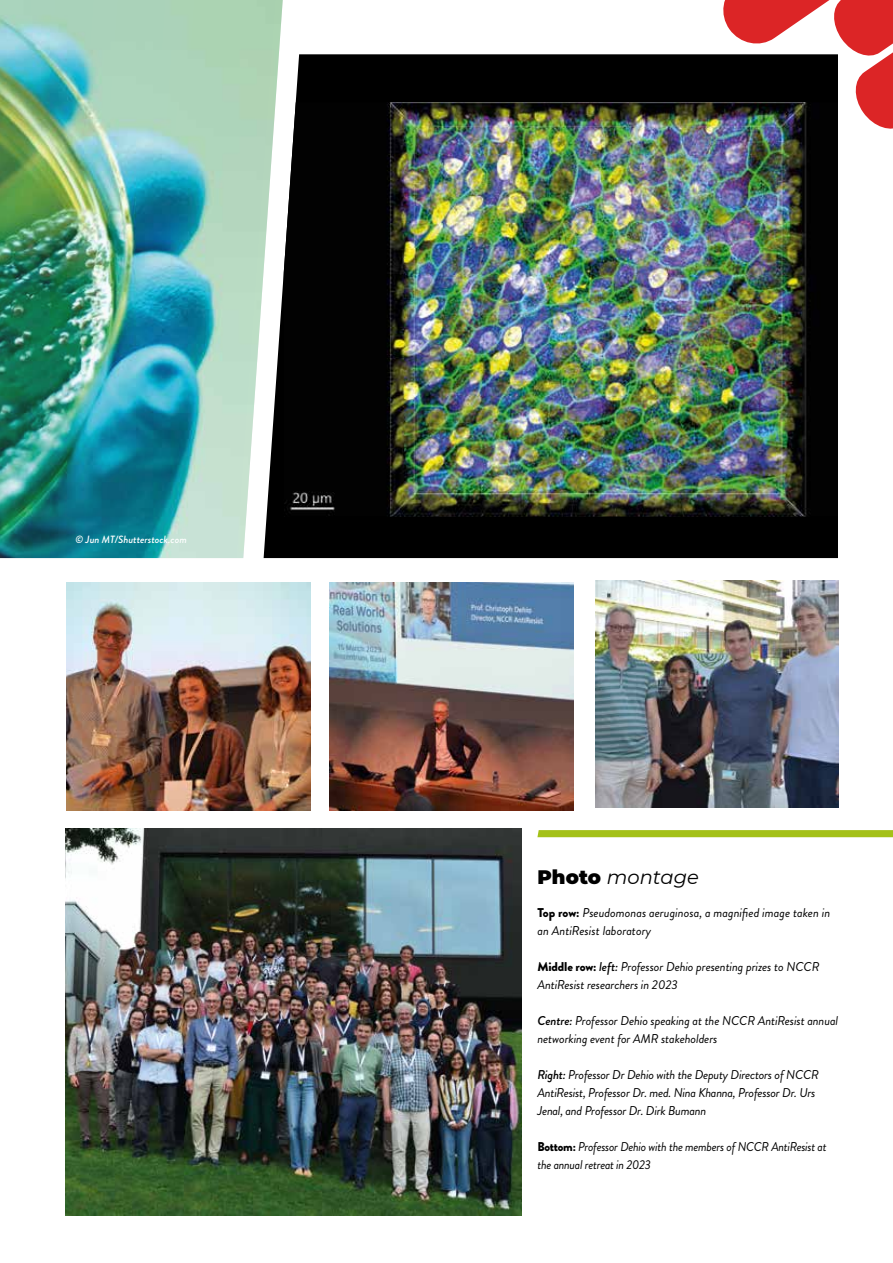
<style>
.page{position:relative;width:893px;height:1263px;background:#fff}
.page>*{position:absolute;margin:0;border:0;box-sizing:border-box;transform-origin:0 0}
.t1{font:italic 19.5px "Montserrat";color:#000}
.t2{font:italic 12.75px/18px "Brandon Grotesque";letter-spacing:-.015em;color:#000}
.t3{font:italic 12.75px/18px "Brandon Grotesque";letter-spacing:-.015em;color:#000;scale:.96 1}
.t4{font:italic 500 10.5px "Brandon Grotesque";color:#fff}
.s1{font-weight:900;font-style:normal}
.s2{font-weight:500}
</style>
<div class="page">
<img style="left:0;top:0;width:283px;height:558px">
<svg style="left:264px;top:54px;width:574px;height:504px;background:#232524"></svg>
<img style="left:284px;top:102px;width:554px;height:414px">
<svg style="left:537px;top:830px;width:356px;height:7px;background:#a5c21c"></svg>
<img style="left:65px;top:828px;width:456px;height:387px">
<img style="left:595px;top:580px;width:244px;height:228px">
<img style="left:67px;top:583px;width:243px;height:227px">
<img style="left:330px;top:583px;width:243px;height:227px">
<svg style="left:719px;top:0;width:174px;height:133px"></svg>
<p class="t4" style="left:76px;top:532px;width:113px">© Jun MT/Shutterstock.com</p>
<h1 class="t1" style="left:537px;top:863px;width:163px"><span class="s1">Photo</span> montage</h1>
<p class="t2" style="left:537px;top:904px;width:294px"><span class="s1">Top row:</span> Pseudomonas aeruginosa, a magnified image taken in an AntiResist laboratory</p>
<p class="t2" style="left:537px;top:958px;width:283px"><span class="s1">Middle row:</span> <span class="s2">left:</span> Professor Dehio presenting prizes to NCCR<br>AntiResist researchers in 2023</p>
<p class="t2" style="left:537px;top:1012px;width:302px"><span class="s2">Centre:</span> Professor Dehio speaking at the NCCR AntiResist annual networking event for AMR stakeholders</p>
<p class="t2" style="left:537px;top:1066px;width:283px"><span class="s2">Right:</span> Professor Dr Dehio with the Deputy Directors of NCCR<br>AntiResist, Professor Dr. med. Nina Khanna, Professor Dr. Urs<br>Jenal, and Professor Dr. Dirk Bumann</p>
<p class="t3" style="left:537px;top:1138px;width:303px"><span class="s1">Bottom:</span> Professor Dehio with the members of NCCR AntiResist at the annual retreat in 2023</p>
</div>
